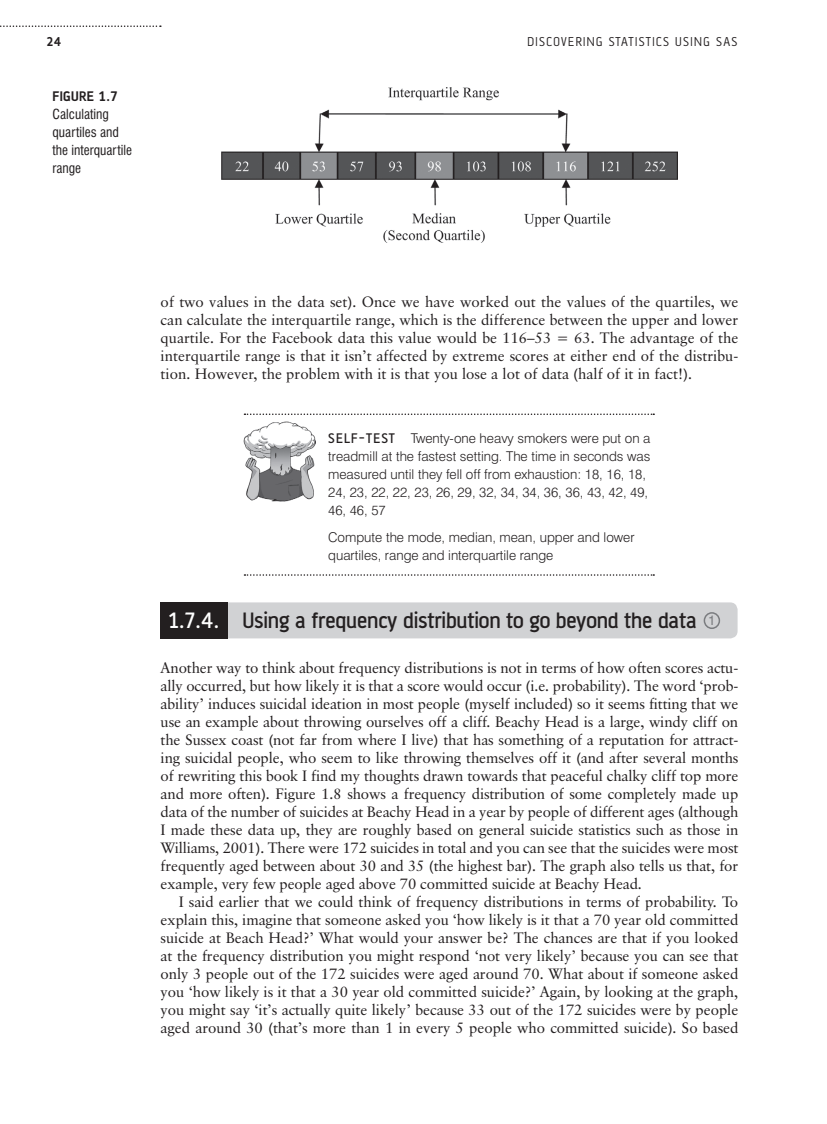
<style>
.page{position:relative;width:827px;height:1124px;background:#fff}
.page>*{position:absolute;margin:0;border:0;box-sizing:border-box;transform-origin:0 0}
.t1{font:500 24px "AF Battersea";letter-spacing:-.01em;color:#231f20}
.t2{font:15px/18px "Classical Garamond BT";letter-spacing:-.01em;color:#231f20;text-align:justify}
.t3{font:700 15px "AF Battersea";letter-spacing:.02em;color:#231f20}
.t4{font:13.8px "AF Battersea";letter-spacing:.1em;color:#231f20}
.t5{font:700 13.8px "AF Battersea";color:#231f20}
.t6{font:300 13.5px/18px "Swiss 721 BT";color:#231f20}
.t7{font:condensed 13.5px/18px "Swiss 721 BT";color:#231f20}
.s1{font-family:"AF Battersea";font-weight:500;font-size:15px}
.s2{color:#fff}
.s3{font-family:"Swiss 721 BT";font-weight:400;font-size:13.5px;color:#7a7c7f}
</style>
<div class="page">
<svg style="left:0;top:25px;width:161px;height:2px"></svg>
<div style="left:178px;top:602px;width:559px;height:36px;background:#d1d2d4;border-radius:8px"></div>
<div style="left:160px;top:602px;width:68px;height:36px;background:#231f20"></div>
<svg style="left:244px;top:413px;width:409px;height:2px"></svg>
<svg style="left:244px;top:574px;width:409px;height:2px"></svg>
<img style="left:243px;top:421px;width:72px;height:81px">
<div style="left:703px;top:612px;width:16px;height:17px;border:2px solid #7a7c7f;border-radius:50%"></div>
<img style="left:221px;top:88px;width:456px;height:155px">
<p class="t5" style="left:47px;top:34px;width:16px">24</p>
<p class="t4" style="left:527px;top:34px;width:211px">DISCOVERING STATISTICS USING SAS</p>
<p class="t3" style="left:52px;top:88px;width:67px">FIGURE 1.7</p>
<p class="t7" style="left:52px;top:105px;width:81px">Calculating quartiles and the interquartile range</p>
<p class="t2" style="left:160px;top:292px;width:579px">of two values in the data set). Once we have worked out the values of the quartiles, we can calculate the interquartile range, which is the difference between the upper and lower quartile. For the Facebook data this value would be 116–53 = 63. The advantage of the interquartile range is that it isn’t affected by extreme scores at either end of the distribu&shy;tion. However, the problem with it is that you lose a lot of data (half of it in fact!).</p>
<p class="t6" style="left:328px;top:429px;width:323px"><span class="s1">SELF-TEST</span> Twenty-one heavy smokers were put on a treadmill at the fastest setting. The time in seconds was measured until they fell off from exhaustion: 18, 16, 18, 24, 23, 22, 22, 23, 26, 29, 32, 34, 34, 36, 36, 43, 42, 49, 46, 46, 57</p>
<p class="t6" style="left:328px;top:528px;width:308px">Compute the mode, median, mean, upper and lower quartiles, range and interquartile range</p>
<p class="t1" style="left:168px;top:608px;width:548px"><span class="s2">1.7.4.</span> Using a frequency distribution to go beyond the data <span class="s3">1</span></p>
<p class="t2" style="left:160px;top:659px;width:579px">Another way to think about frequency distributions is not in terms of how often scores actu-</p>
<p class="t2" style="left:160px;top:677px;width:579px">ally occurred, but how likely it is that a score would occur (i.e. probability). The word ‘prob-</p>
<p class="t2" style="left:160px;top:695px;width:579px">ability’ induces suicidal ideation in most people (myself included) so it seems fitting that we</p>
<p class="t2" style="left:160px;top:713px;width:579px">use an example about throwing ourselves off a cliff. Beachy Head is a large, windy cliff on</p>
<p class="t2" style="left:160px;top:731px;width:579px">the Sussex coast (not far from where I live) that has something of a reputation for attract-</p>
<p class="t2" style="left:160px;top:749px;width:579px">ing suicidal people, who seem to like throwing themselves off it (and after several months</p>
<p class="t2" style="left:160px;top:767px;width:579px">of rewriting this book I find my thoughts drawn towards that peaceful chalky cliff top more</p>
<p class="t2" style="left:160px;top:785px;width:579px">and more often). Figure 1.8 shows a frequency distribution of some completely made up</p>
<p class="t2" style="left:160px;top:803px;width:579px">data of the number of suicides at Beachy Head in a year by people of different ages (although</p>
<p class="t2" style="left:160px;top:821px;width:579px">I made these data up, they are roughly based on general suicide statistics such as those in</p>
<p class="t2" style="left:160px;top:839px;width:579px">Williams, 2001). There were 172 suicides in total and you can see that the suicides were most</p>
<p class="t2" style="left:160px;top:857px;width:579px">frequently aged between about 30 and 35 (the highest bar). The graph also tells us that, for</p>
<p class="t2" style="left:160px;top:875px;width:482px">example, very few people aged above 70 committed suicide at Beachy Head.</p>
<p class="t2" style="left:178px;top:893px;width:561px">I said earlier that we could think of frequency distributions in terms of probability. To</p>
<p class="t2" style="left:160px;top:911px;width:579px">explain this, imagine that someone asked you ‘how likely is it that a 70 year old committed</p>
<p class="t2" style="left:160px;top:929px;width:579px">suicide at Beach Head?’ What would your answer be? The chances are that if you looked</p>
<p class="t2" style="left:160px;top:947px;width:579px">at the frequency distribution you might respond ‘not very likely’ because you can see that</p>
<p class="t2" style="left:160px;top:965px;width:579px">only 3 people out of the 172 suicides were aged around 70. What about if someone asked</p>
<p class="t2" style="left:160px;top:983px;width:579px">you ‘how likely is it that a 30 year old committed suicide?’ Again, by looking at the graph,</p>
<p class="t2" style="left:160px;top:1001px;width:579px">you might say ‘it’s actually quite likely’ because 33 out of the 172 suicides were by people</p>
<p class="t2" style="left:160px;top:1019px;width:579px">aged around 30 (that’s more than 1 in every 5 people who committed suicide). So based</p>
</div>
